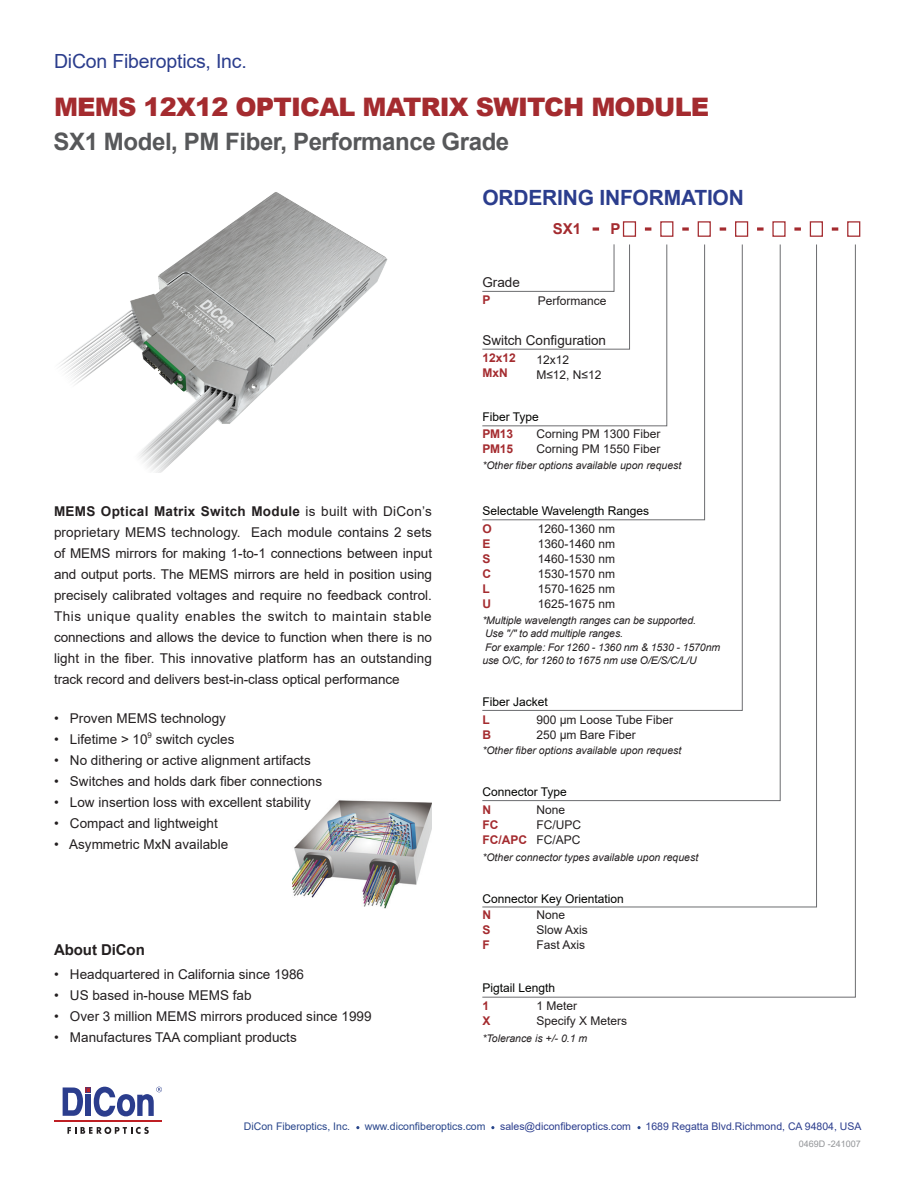
<style>
.page{position:relative;width:915px;height:1188px;background:#fff}
.page>*{position:absolute;margin:0;border:0;box-sizing:border-box;transform-origin:0 0}
.t1{font:900 25.5px "Arial";letter-spacing:-.03em;color:#a42b2f}
.t2{font:700 24px "Arial";letter-spacing:-.015em;color:#57585a}
.t3{font:700 21px "Arial";letter-spacing:-.01em;color:#2b3d8d}
.t4{font:19.5px "Arial";letter-spacing:-.01em;color:#2b3d8d}
.t5{font:700 15px "Arial";letter-spacing:-.005em;color:#231f20}
.t6{font:700 15px "Arial";color:#a42b2f}
.t7{font:13.5px/21px "Arial";color:#231f20;text-align:justify}
.t8{font:12px/15px "Arial";color:#231f20}
.t9{font:12px "Arial";color:#040503}
.t10{font:700 12px/15px "Arial";color:#a42b2f}
.t11{font:italic 10.5px/13.5px "Arial";color:#231f20}
.t12{font:10.5px "Arial";color:#2b3d8d}
.t13{font:10.5px "Arial";color:#29468b}
.t14{font:9px "Arial";color:#939598}
.t15{font:7.8px "Arial";color:#231f20}
.s1{font-weight:700}
</style>
<div class="page">
<img style="left:292px;top:800px;width:140px;height:108px">
<svg style="left:67px;top:1127px;width:82px;height:7px"></svg>
<hr style="left:54px;top:1120px;width:108px;height:2px;background:#be1f24">
<svg style="left:63px;top:1087px;width:99px;height:30px"></svg>
<svg style="left:637px;top:1126px;width:4px;height:3px"></svg>
<svg style="left:482px;top:244px;width:374px;height:754px"></svg>
<div style="left:698px;top:221px;width:13px;height:16px;border:1px solid #a42b2f"></div>
<div style="left:660px;top:221px;width:13px;height:16px;border:1px solid #a42b2f"></div>
<div style="left:772px;top:221px;width:14px;height:16px;border:1px solid #a42b2f"></div>
<div style="left:810px;top:221px;width:13px;height:16px;border:1px solid #a42b2f"></div>
<div style="left:735px;top:221px;width:13px;height:16px;border:1px solid #a42b2f"></div>
<div style="left:847px;top:221px;width:13px;height:16px;border:1px solid #a42b2f"></div>
<svg style="left:482px;top:244px;width:185px;height:182px"></svg>
<div style="left:623px;top:221px;width:13px;height:16px;border:1px solid #a42b2f"></div>
<svg style="left:593px;top:227px;width:6px;height:4px"></svg>
<svg style="left:645px;top:227px;width:6px;height:4px"></svg>
<svg style="left:757px;top:227px;width:7px;height:4px"></svg>
<svg style="left:682px;top:227px;width:7px;height:4px"></svg>
<svg style="left:720px;top:227px;width:6px;height:4px"></svg>
<svg style="left:794px;top:227px;width:7px;height:4px"></svg>
<svg style="left:832px;top:227px;width:6px;height:4px"></svg>
<img style="left:59px;top:192px;width:329px;height:280px">
<h3 class="t4" style="left:54px;top:48px;width:194px">DiCon Fiberoptics, Inc.</h3>
<h1 class="t1" style="left:54px;top:89px;width:657px">MEMS 12X12 OPTICAL MATRIX SWITCH MODULE</h1>
<h2 class="t2" style="left:54px;top:125px;width:457px">SX1 Model, PM Fiber, Performance Grade</h2>
<h3 class="t3" style="left:482px;top:183px;width:263px">ORDERING INFORMATION</h3>
<p class="t7" style="left:482px;top:271px;width:39px">Grade</p>
<p class="t10" style="left:482px;top:293px;width:10px">P</p>
<p class="t6" style="left:553px;top:219px;width:30px">SX1</p>
<p class="t6" style="left:611px;top:219px;width:12px">P</p>
<p class="t8" style="left:538px;top:293px;width:70px">Performance</p>
<p class="t7" style="left:482px;top:329px;width:125px">Switch Configuration</p>
<p class="t8" style="left:536px;top:352px;width:67px">12x12<br>M≤12, N≤12</p>
<p class="t10" style="left:482px;top:351px;width:35px">12x12<br>MxN</p>
<p class="t7" style="left:54px;top:501px;width:380px"><span class="s1">MEMS Optical Matrix Switch Module</span> is built with DiCon’s proprietary MEMS technology. Each module contains 2 sets of MEMS mirrors for making 1-to-1 connections between input and output ports. The MEMS mirrors are held in position using precisely calibrated voltages and require no feedback control.<br>This unique quality enables the switch to maintain stable connections and allows the device to function when there is no light in the fiber. This innovative platform has an outstanding track record and delivers best-in-class optical performance</p>
<p class="t7" style="left:54px;top:708px;width:174px">• Proven MEMS technology</p>
<p class="t7" style="left:54px;top:729px;width:95px">• Lifetime &gt; 10</p>
<p class="t15" style="left:148px;top:730px;width:6px">9</p>
<p class="t7" style="left:156px;top:729px;width:80px">switch cycles</p>
<p class="t7" style="left:54px;top:750px;width:258px">• No dithering or active alignment artifacts</p>
<p class="t7" style="left:54px;top:771px;width:270px">• Switches and holds dark fiber connections</p>
<p class="t7" style="left:54px;top:792px;width:258px">• Low insertion loss with excellent stability</p>
<p class="t7" style="left:54px;top:813px;width:165px">• Compact and lightweight</p>
<p class="t7" style="left:54px;top:834px;width:176px">• Asymmetric MxN available</p>
<p class="t5" style="left:54px;top:939px;width:92px">About DiCon</p>
<p class="t7" style="left:54px;top:963px;width:252px">• Headquartered in California since 1986</p>
<p class="t7" style="left:54px;top:984px;width:199px">• US based in-house MEMS fab</p>
<p class="t7" style="left:54px;top:1005px;width:319px">• Over 3 million MEMS mirrors produced since 1999</p>
<p class="t7" style="left:54px;top:1026px;width:244px">• Manufactures TAA compliant products</p>
<p class="t9" style="left:482px;top:408px;width:58px">Fiber Type</p>
<p class="t8" style="left:536px;top:426px;width:126px">Corning PM 1300 Fiber<br>Corning PM 1550 Fiber</p>
<p class="t11" style="left:482px;top:459px;width:201px">*Other fiber options available upon request</p>
<p class="t10" style="left:482px;top:427px;width:32px">PM13<br>PM15</p>
<p class="t9" style="left:482px;top:503px;width:168px">Selectable Wavelength Ranges</p>
<p class="t8" style="left:538px;top:521px;width:79px;text-align:justify">1260-1360 nm 1360-1460 nm 1460-1530 nm 1530-1570 nm 1570-1625 nm 1625-1675 nm</p>
<p class="t11" style="left:482px;top:613px;width:239px">*Multiple wavelength ranges can be supported.<br>Use "/" to add multiple ranges.<br>For example: For 1260 - 1360 nm &amp; 1530 - 1570nm use O/C, for 1260 to 1675 nm use O/E/S/C/L/U</p>
<p class="t10" style="left:482px;top:521px;width:11px">O<br>E<br>S<br>C<br>L<br>U</p>
<p class="t9" style="left:482px;top:694px;width:67px">Fiber Jacket</p>
<p class="t10" style="left:482px;top:712px;width:10px">L<br>B</p>
<p class="t8" style="left:536px;top:712px;width:138px">900 µm Loose Tube Fiber<br>250 µm Bare Fiber</p>
<p class="t11" style="left:482px;top:744px;width:201px">*Other fiber options available upon request</p>
<p class="t9" style="left:482px;top:783px;width:86px">Connector Type</p>
<p class="t8" style="left:536px;top:802px;width:46px">None<br>FC/UPC<br>FC/APC</p>
<p class="t11" style="left:482px;top:851px;width:217px">*Other connector types available upon request</p>
<p class="t10" style="left:482px;top:802px;width:46px">N<br>FC<br>FC/APC</p>
<p class="t9" style="left:482px;top:890px;width:143px">Connector Key Orientation</p>
<p class="t8" style="left:536px;top:908px;width:53px">None<br>Slow Axis<br>Fast Axis</p>
<p class="t10" style="left:482px;top:908px;width:10px;text-align:justify">N S F</p>
<p class="t9" style="left:482px;top:980px;width:74px">Pigtail Length</p>
<p class="t8" style="left:536px;top:998px;width:92px">1 Meter<br>Specify X Meters</p>
<p class="t10" style="left:482px;top:999px;width:10px">1<br>X</p>
<p class="t11" style="left:482px;top:1032px;width:106px">*Tolerance is +/- 0.1 m</p>
<p class="t13" style="left:244px;top:1119px;width:108px">DiCon Fiberoptics, Inc.</p>
<p class="t13" style="left:365px;top:1119px;width:122px">www.diconfiberoptics.com</p>
<p class="t12" style="left:500px;top:1119px;width:132px">sales@diconfiberoptics.com</p>
<p class="t12" style="left:646px;top:1119px;width:217px">1689 Regatta Blvd.Richmond, CA 94804, USA</p>
<p class="t14" style="left:799px;top:1138px;width:64px">0469D -241007</p>
</div>
